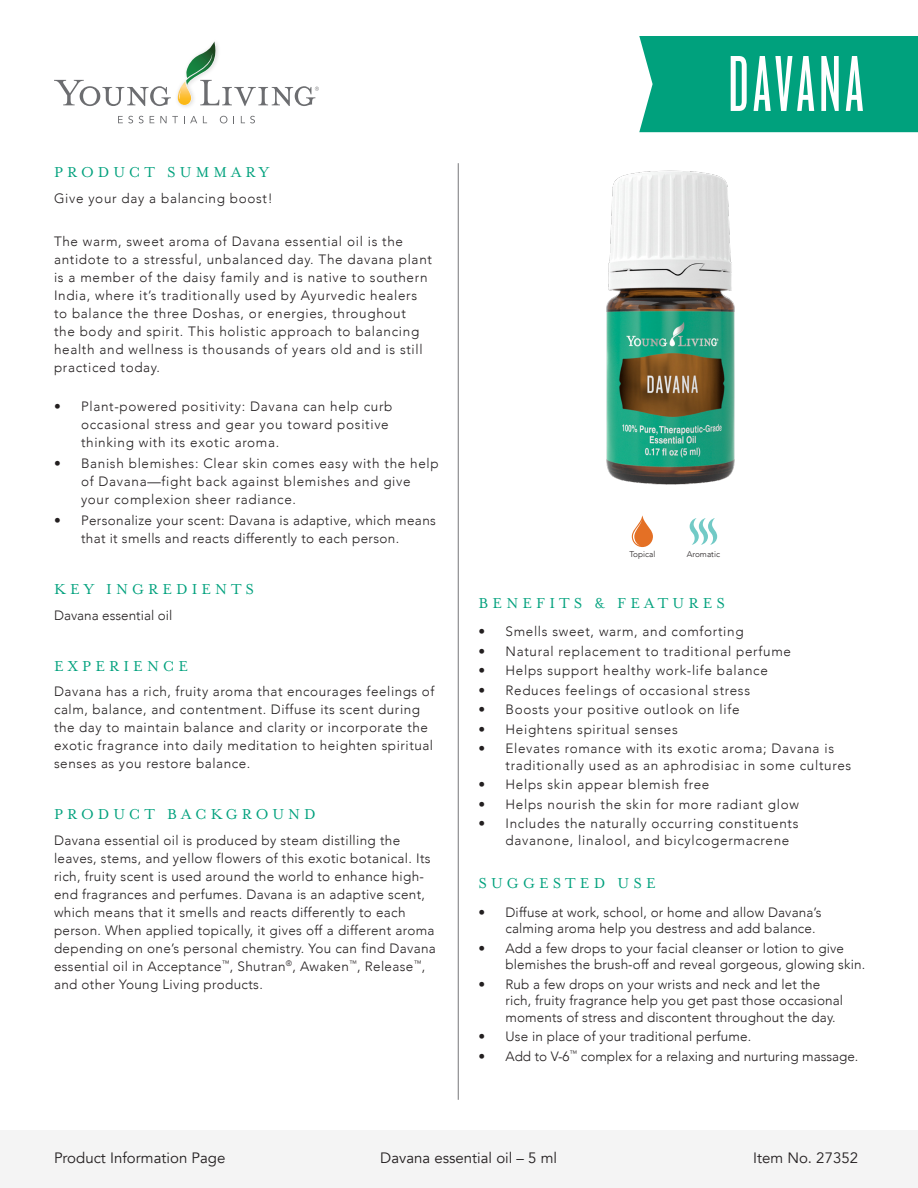
<style>
.page{position:relative;width:918px;height:1188px;background:#fff}
.page>*{position:absolute;margin:0;border:0;box-sizing:border-box;transform-origin:0 0}
.t1{font:82.5px "Knockout 26 Junior Flywght";letter-spacing:.05em;color:#fff}
.t2{font:16.5px "Mrs Eaves OT";letter-spacing:.25em;color:#00a17d}
.t3{font:15px "Avenir";color:#231f20}
.t4{font:300 13.5px/18px "Avenir";letter-spacing:.04em;color:#231f20}
.t5{font:300 13.5px/16.5px "Avenir";letter-spacing:.01em;color:#231f20}
.t6{font:300 13.5px "Avenir";color:#231f20}
.t7{font:300 8.25px "Avenir";color:#231f20}
</style>
<div class="page">
<img style="left:177px;top:94px;width:11px;height:13px">
<svg style="left:54px;top:80px;width:117px;height:26px"></svg>
<svg style="left:178px;top:41px;width:141px;height:65px"></svg>
<svg style="left:118px;top:116px;width:15px;height:7px"></svg>
<svg style="left:139px;top:116px;width:5px;height:7px"></svg>
<svg style="left:150px;top:116px;width:4px;height:7px"></svg>
<svg style="left:160px;top:116px;width:18px;height:7px"></svg>
<svg style="left:184px;top:116px;width:13px;height:7px"></svg>
<svg style="left:220px;top:116px;width:7px;height:7px"></svg>
<svg style="left:241px;top:116px;width:14px;height:7px"></svg>
<div style="left:0;top:1130px;width:918px;height:58px;background:#f4f4f4"></div>
<hr style="left:458px;top:163px;width:1px;height:937px;background:#777779">
<div style="left:639px;top:36px;width:279px;height:96px;background:#00a17d"></div>
<img style="left:606px;top:171px;width:129px;height:314px">
<svg style="left:632px;top:515px;width:21px;height:32px"></svg>
<svg style="left:690px;top:518px;width:27px;height:27px"></svg>
<p class="t2" style="left:54px;top:163px;width:217px">PRODUCT SUMMARY</p>
<p class="t4" style="left:54px;top:189px;width:220px">Give your day a balancing boost!</p>
<p class="t4" style="left:54px;top:232px;width:380px">The warm, sweet aroma of Davana essential oil is the antidote to a stressful, unbalanced day. The davana plant is a member of the daisy family and is native to southern India, where it’s traditionally used by Ayurvedic healers to balance the three Doshas, or energies, throughout<br>the body and spirit. This holistic approach to balancing health and wellness is thousands of years old and is still practiced today.</p>
<p class="t4" style="left:81px;top:397px;width:313px;text-indent:-27px">• Plant-powered positivity: Davana can help curb occasional stress and gear you toward positive thinking with its exotic aroma.</p>
<p class="t4" style="left:81px;top:454px;width:359px;text-indent:-27px">• Banish blemishes: Clear skin comes easy with the help of Davana—fight back against blemishes and give your complexion sheer radiance.</p>
<p class="t4" style="left:81px;top:511px;width:356px;text-indent:-27px">• Personalize your scent: Davana is adaptive, which means that it smells and reacts differently to each person.</p>
<p class="t2" style="left:54px;top:580px;width:202px">KEY INGREDIENTS</p>
<p class="t6" style="left:54px;top:607px;width:120px">Davana essential oil</p>
<p class="t2" style="left:54px;top:657px;width:136px">EXPERIENCE</p>
<p class="t4" style="left:54px;top:682px;width:382px">Davana has a rich, fruity aroma that encourages feelings of calm, balance, and contentment. Diffuse its scent during the day to maintain balance and clarity or incorporate the exotic fragrance into daily meditation to heighten spiritual senses as you restore balance.</p>
<p class="t2" style="left:54px;top:805px;width:263px">PRODUCT BACKGROUND</p>
<p class="t4" style="left:54px;top:831px;width:383px">Davana essential oil is produced by steam distilling the leaves, stems, and yellow flowers of this exotic botanical. Its rich, fruity scent is used around the world to enhance high&shy;end fragrances and perfumes. Davana is an adaptive scent, which means that it smells and reacts differently to each person. When applied topically, it gives off a different aroma depending on one’s personal chemistry. You can find Davana essential oil in Acceptance<sup>™</sup>, Shutran<sup>®</sup>, Awaken<sup>™</sup>, Release<sup>™</sup>, and other Young Living products.</p>
<p class="t1" style="left:728px;top:38px;width:137px">DAVANA</p>
<p class="t7" style="left:629px;top:550px;width:27px">Topical</p>
<p class="t7" style="left:687px;top:550px;width:35px">Aromatic</p>
<p class="t2" style="left:478px;top:594px;width:248px">BENEFITS &amp; FEATURES</p>
<p class="t4" style="left:478px;top:623px;width:267px">• Smells sweet, warm, and comforting</p>
<p class="t4" style="left:478px;top:642px;width:314px">• Natural replacement to traditional perfume</p>
<p class="t4" style="left:478px;top:662px;width:291px">• Helps support healthy work-life balance</p>
<p class="t4" style="left:478px;top:681px;width:273px">• Reduces feelings of occasional stress</p>
<p class="t4" style="left:478px;top:701px;width:263px">• Boosts your positive outlook on life</p>
<p class="t4" style="left:478px;top:720px;width:201px">• Heightens spiritual senses</p>
<p class="t4" style="left:506px;top:740px;width:347px;line-height:16.5px;text-indent:-27px">• Elevates romance with its exotic aroma; Davana is traditionally used as an aphrodisiac in some cultures</p>
<p class="t4" style="left:478px;top:776px;width:232px">• Helps skin appear blemish free</p>
<p class="t4" style="left:478px;top:795px;width:322px">• Helps nourish the skin for more radiant glow</p>
<p class="t4" style="left:506px;top:815px;width:295px;line-height:16.5px;text-indent:-27px">• Includes the naturally occurring constituents davanone, linalool, and bicylcogermacrene</p>
<p class="t2" style="left:478px;top:875px;width:179px">SUGGESTED USE</p>
<p class="t5" style="left:506px;top:904px;width:318px;text-indent:-27px">• Diffuse at work, school, or home and allow Davana’s calming aroma help you destress and add balance.</p>
<p class="t5" style="left:506px;top:940px;width:361px;text-indent:-27px">• Add a few drops to your facial cleanser or lotion to give blemishes the brush-off and reveal gorgeous, glowing skin.</p>
<p class="t5" style="left:506px;top:976px;width:339px;text-indent:-27px">• Rub a few drops on your wrists and neck and let the rich, fruity fragrance help you get past those occasional moments of stress and discontent throughout the day.</p>
<p class="t5" style="left:478px;top:1028px;width:274px">• Use in place of your traditional perfume.</p>
<p class="t6" style="left:478px;top:1048px;width:381px">• Add to V-6<sup>™</sup> complex for a relaxing and nurturing massage.</p>
<p class="t3" style="left:54px;top:1148px;width:173px">Product Information Page</p>
<p class="t3" style="left:380px;top:1148px;width:178px">Davana essential oil – 5 ml</p>
<p class="t3" style="left:753px;top:1148px;width:106px">Item No. 27352</p>
</div>
